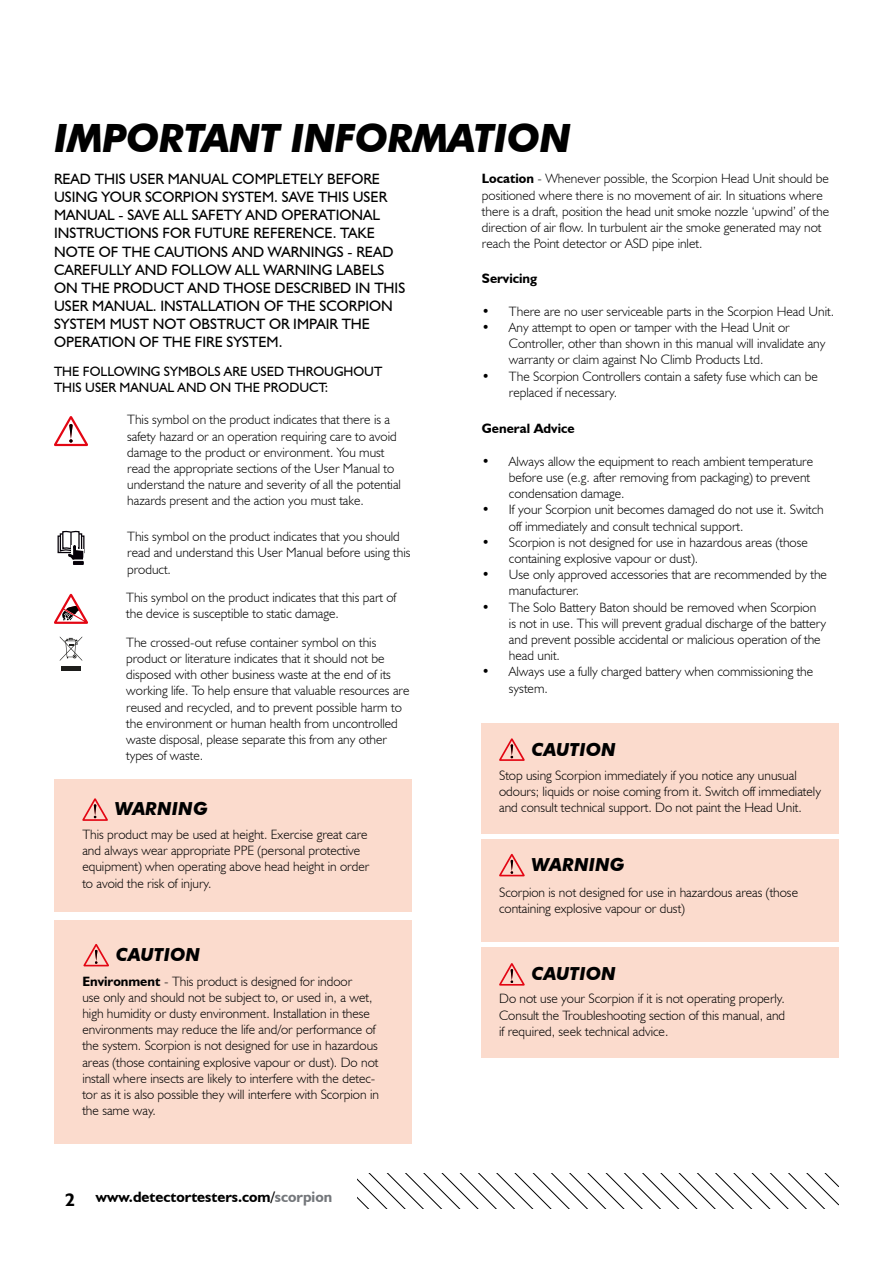
<style>
.page{position:relative;width:893px;height:1263px;background:#fff}
.page>*{position:absolute;margin:0;border:0;box-sizing:border-box;transform-origin:0 0}
.t1{font:italic 700 39px "Futura BT";letter-spacing:-.025em;color:#000}
.t2{font:italic 700 18px "Futura BT";color:#000}
.t3{font:15px/18px "Humanist 521 BT";color:#000}
.t4{font:700 15px "Humanist 521 BT";color:#000}
.t5{font:300 13.5px/16.2px "Humanist 521 BT";color:#000}
.t6{font:13.5px/16.2px "Humanist 521 BT";color:#000}
.t7{font:700 13.5px "Humanist 521 BT";color:#000}
.s1{font-weight:700}
.s2{font-size:18px}
.s3{color:#74777b}
</style>
<div class="page">
<div style="left:54px;top:779px;width:357px;height:133px;background:#fbdbcd"></div>
<div style="left:482px;top:839px;width:357px;height:102px;background:#fbdbcd"></div>
<div style="left:482px;top:946px;width:357px;height:111px;background:#fbdbcd"></div>
<div style="left:482px;top:723px;width:357px;height:111px;background:#fbdbcd"></div>
<div style="left:54px;top:920px;width:357px;height:224px;background:#fbdbcd"></div>
<svg style="left:357px;top:1174px;width:482px;height:35px"></svg>
<svg style="left:54px;top:416px;width:34px;height:30px"></svg>
<div style="left:58px;top:535px;width:26px;height:18px;border:1px solid #050008"></div>
<svg style="left:59px;top:531px;width:24px;height:30px"></svg>
<div style="left:73px;top:561px;width:11px;height:4px;border:1px solid #050008"></div>
<svg style="left:54px;top:594px;width:34px;height:30px"></svg>
<hr style="left:61px;top:666px;width:20px;height:4px;background:#1d1d1b">
<svg style="left:60px;top:636px;width:22px;height:25px"></svg>
<svg style="left:82px;top:798px;width:26px;height:23px"></svg>
<svg style="left:499px;top:854px;width:26px;height:22px"></svg>
<svg style="left:83px;top:944px;width:26px;height:22px"></svg>
<svg style="left:499px;top:738px;width:26px;height:23px"></svg>
<svg style="left:499px;top:963px;width:26px;height:23px"></svg>
<h1 class="t1" style="left:54px;top:114px;width:519px">IMPORTANT INFORMATION</h1>
<p class="t3" style="left:54px;top:170px;width:353px">READ THIS USER MANUAL COMPLETELY BEFORE USING YOUR SCORPION SYSTEM. SAVE THIS USER MANUAL - SAVE ALL SAFETY AND OPERATIONAL INSTRUCTIONS FOR FUTURE REFERENCE. TAKE NOTE OF THE CAUTIONS AND WARNINGS - READ CAREFULLY AND FOLLOW ALL WARNING LABELS ON THE PRODUCT AND THOSE DESCRIBED IN THIS USER MANUAL. INSTALLATION OF THE SCORPION SYSTEM MUST NOT OBSTRUCT OR IMPAIR THE OPERATION OF THE FIRE SYSTEM.</p>
<p class="t6" style="left:54px;top:363px;width:330px">THE FOLLOWING SYMBOLS ARE USED THROUGHOUT<br>THIS USER MANUAL AND ON THE PRODUCT:</p>
<p class="t5" style="left:127px;top:411px;width:275px">This symbol on the product indicates that there is a safety hazard or an operation requiring care to avoid damage to the product or environment. You must read the appropriate sections of the User Manual to understand the nature and severity of all the potential hazards present and the action you must take.</p>
<p class="t5" style="left:127px;top:528px;width:285px">This symbol on the product indicates that you should read and understand this User Manual before using this product.</p>
<p class="t5" style="left:126px;top:589px;width:272px">This symbol on the product indicates that this part of the device is susceptible to static damage.</p>
<p class="t5" style="left:126px;top:634px;width:285px">The crossed-out refuse container symbol on this product or literature indicates that it should not be disposed with other business waste at the end of its working life. To help ensure that valuable resources are reused and recycled, and to prevent possible harm to the environment or human health from uncontrolled waste disposal, please separate this from any other types of waste.</p>
<h2 class="t2" style="left:115px;top:798px;width:94px">WARNING</h2>
<p class="t5" style="left:82px;top:826px;width:288px">This product may be used at height. Exercise great care and always wear appropriate PPE (personal protective equipment) when operating above head height in order to avoid the risk of injury.</p>
<h2 class="t2" style="left:116px;top:944px;width:86px">CAUTION</h2>
<p class="t5" style="left:82px;top:973px;width:298px"><span class="s1">Environment</span> - This product is designed for indoor<br>use only and should not be subject to, or used in, a wet, high humidity or dusty environment. Installation in these environments may reduce the life and/or performance of the system. Scorpion is not designed for use in hazardous areas (those containing explosive vapour or dust). Do not install where insects are likely to interfere with the detec&shy;tor as it is also possible they will interfere with Scorpion in the same way.</p>
<p class="t4" style="left:65px;top:1188px;width:268px"><span class="s2">2</span> www.detectortesters.com/<span class="s3">scorpion</span></p>
<p class="t5" style="left:482px;top:170px;width:349px"><span class="s1">Location</span> - Whenever possible, the Scorpion Head Unit should be positioned where there is no movement of air. In situations where there is a draft, position the head unit smoke nozzle ‘upwind’ of the direction of air flow. In turbulent air the smoke generated may not reach the Point detector or ASD pipe inlet.</p>
<p class="t7" style="left:482px;top:270px;width:57px">Servicing</p>
<p class="t5" style="left:482px;top:303px;width:354px">• There are no user serviceable parts in the Scorpion Head Unit.</p>
<p class="t5" style="left:509px;top:319px;width:318px;text-indent:-27px">• Any attempt to open or tamper with the Head Unit or<br>Controller, other than shown in this manual will invalidate any warranty or claim against No Climb Products Ltd.</p>
<p class="t5" style="left:509px;top:368px;width:311px;text-indent:-27px">• The Scorpion Controllers contain a safety fuse which can be replaced if necessary.</p>
<p class="t7" style="left:482px;top:420px;width:94px">General Advice</p>
<p class="t5" style="left:509px;top:453px;width:306px;text-indent:-27px">• Always allow the equipment to reach ambient temperature before use (e.g. after removing from packaging) to prevent condensation damage.</p>
<p class="t5" style="left:509px;top:501px;width:316px;text-indent:-27px">• If your Scorpion unit becomes damaged do not use it. Switch off immediately and consult technical support.</p>
<p class="t5" style="left:509px;top:534px;width:300px;text-indent:-27px">• Scorpion is not designed for use in hazardous areas (those containing explosive vapour or dust).</p>
<p class="t5" style="left:509px;top:566px;width:320px;text-indent:-27px">• Use only approved accessories that are recommended by the manufacturer.</p>
<p class="t5" style="left:509px;top:599px;width:319px;text-indent:-27px">• The Solo Battery Baton should be removed when Scorpion is not in use. This will prevent gradual discharge of the battery and prevent possible accidental or malicious operation of the head unit.</p>
<p class="t5" style="left:509px;top:663px;width:306px;text-indent:-27px">• Always use a fully charged battery when commissioning the system.</p>
<h2 class="t2" style="left:532px;top:738px;width:86px">CAUTION</h2>
<p class="t5" style="left:499px;top:766px;width:323px">Stop using Scorpion immediately if you notice any unusual odours; liquids or noise coming from it. Switch off immediately and consult technical support. Do not paint the Head Unit.</p>
<h2 class="t2" style="left:532px;top:854px;width:94px">WARNING</h2>
<p class="t5" style="left:499px;top:884px;width:300px">Scorpion is not designed for use in hazardous areas (those containing explosive vapour or dust)</p>
<h2 class="t2" style="left:532px;top:963px;width:86px">CAUTION</h2>
<p class="t5" style="left:499px;top:990px;width:288px;text-align:justify">Do not use your Scorpion if it is not operating properly.<br>Consult the Troubleshooting section of this manual, and if required, seek technical advice.</p>
</div>
